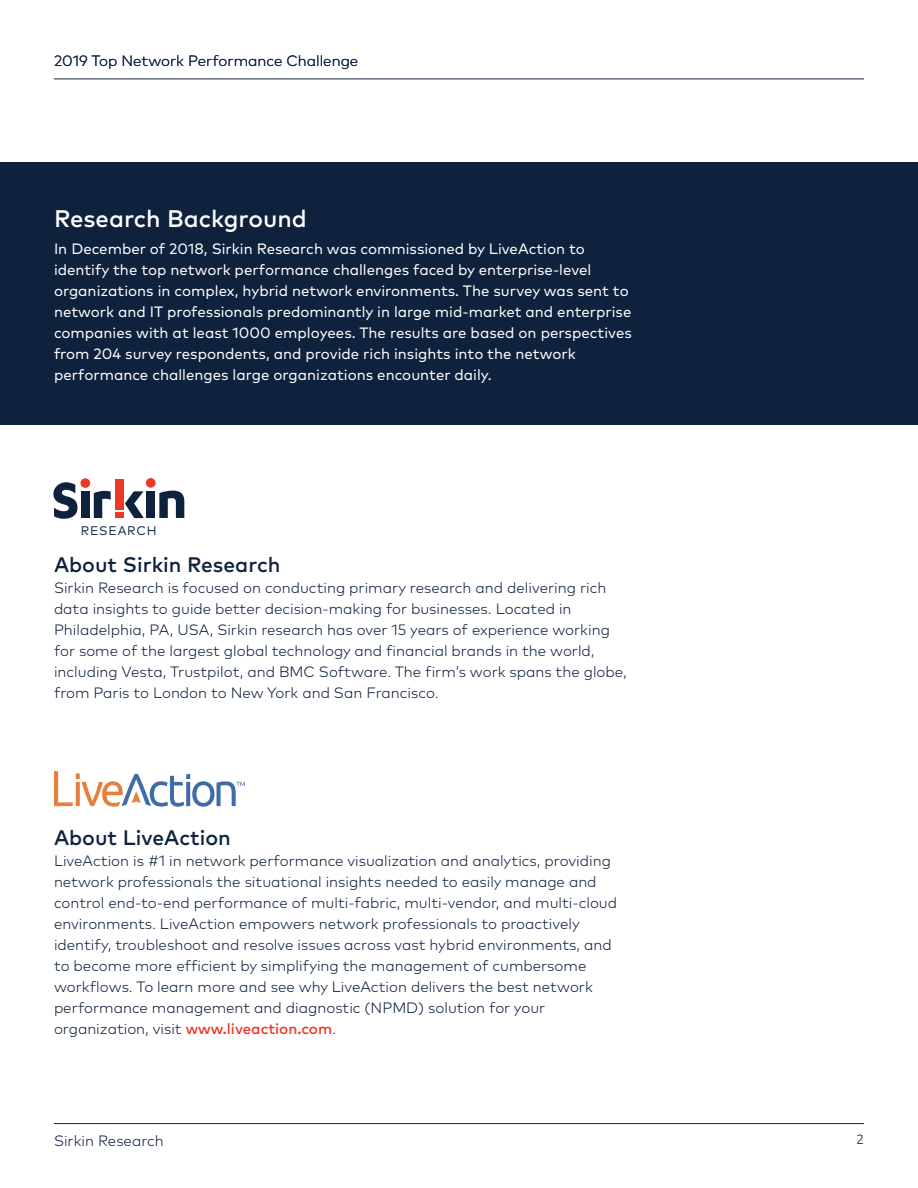
<style>
.page{position:relative;width:918px;height:1188px;background:#fff}
.page>*{position:absolute;margin:0;border:0;box-sizing:border-box;transform-origin:0 0}
.t1{font:500 24px "Mark Pro";color:#fff}
.t2{font:500 21px "Mark Pro";color:#0e213d}
.t3{font:300 15px/21px "Mark Pro";color:#0e213d}
.t4{font:15px/21px "Mark Pro";color:#fff}
.t5{font:300 13.5px "Ubuntu";color:#0e213d}
.t6{font:12.45px "Mark Pro";letter-spacing:.06em;color:#0e223d}
.s1{font-weight:500;color:#ec3828}
</style>
<div class="page">
<hr style="left:54px;top:79px;width:810px;height:1px;background:#0e213d">
<hr style="left:54px;top:1123px;width:810px;height:1px;background:#0e213d">
<div style="left:0;top:162px;width:918px;height:262px;background:#0e213d"></div>
<svg style="left:53px;top:482px;width:24px;height:37px"></svg>
<div style="left:80px;top:478px;width:10px;height:10px;background:#eb3928;border-radius:50%"></div>
<div style="left:81px;top:491px;width:9px;height:27px;background:#0e223d"></div>
<svg style="left:94px;top:491px;width:17px;height:27px"></svg>
<svg style="left:159px;top:491px;width:25px;height:27px"></svg>
<div style="left:146px;top:478px;width:10px;height:10px;background:#eb3928;border-radius:50%"></div>
<div style="left:147px;top:491px;width:8px;height:27px;background:#0e223d"></div>
<svg style="left:125px;top:491px;width:19px;height:27px"></svg>
<div style="left:115px;top:479px;width:9px;height:31px;background:#eb3928"></div>
<div style="left:115px;top:512px;width:9px;height:6px;background:#eb3928"></div>
<svg style="left:54px;top:771px;width:191px;height:36px"></svg>
<p class="t3" style="left:54px;top:49px;width:306px">2019 Top Network Performance Challenge</p>
<h1 class="t1" style="left:54px;top:200px;width:254px">Research Background</h1>
<p class="t4" style="left:54px;top:237px;width:579px">In December of 2018, Sirkin Research was commissioned by LiveAction to identify the top network performance challenges faced by enterprise-level organizations in complex, hybrid network environments. The survey was sent to network and IT professionals predominantly in large mid-market and enterprise companies with at least 1000 employees. The results are based on perspectives from 204 survey respondents, and provide rich insights into the network performance challenges large organizations encounter daily.</p>
<p class="t6" style="left:81px;top:521px;width:77px">RESEARCH</p>
<h2 class="t2" style="left:54px;top:549px;width:228px">About Sirkin Research</h2>
<p class="t3" style="left:54px;top:576px;width:574px">Sirkin Research is focused on conducting primary research and delivering rich data insights to guide better decision-making for businesses. Located in Philadelphia, PA, USA, Sirkin research has over 15 years of experience working for some of the largest global technology and financial brands in the world, including Vesta, Trustpilot, and BMC Software. The firm’s work spans the globe, from Paris to London to New York and San Francisco.</p>
<h2 class="t2" style="left:54px;top:822px;width:178px">About LiveAction</h2>
<p class="t3" style="left:54px;top:849px;width:565px">LiveAction is #1 in network performance visualization and analytics, providing network professionals the situational insights needed to easily manage and control end-to-end performance of multi-fabric, multi-vendor, and multi-cloud environments. LiveAction empowers network professionals to proactively identify, troubleshoot and resolve issues across vast hybrid environments, and to become more efficient by simplifying the management of cumbersome workflows. To learn more and see why LiveAction delivers the best network performance management and diagnostic (NPMD) solution for your organization, visit <span class="s1">www.liveaction.com</span>.</p>
<p class="t3" style="left:54px;top:1129px;width:111px">Sirkin Research</p>
<p class="t5" style="left:856px;top:1132px;width:9px">2</p>
</div>
